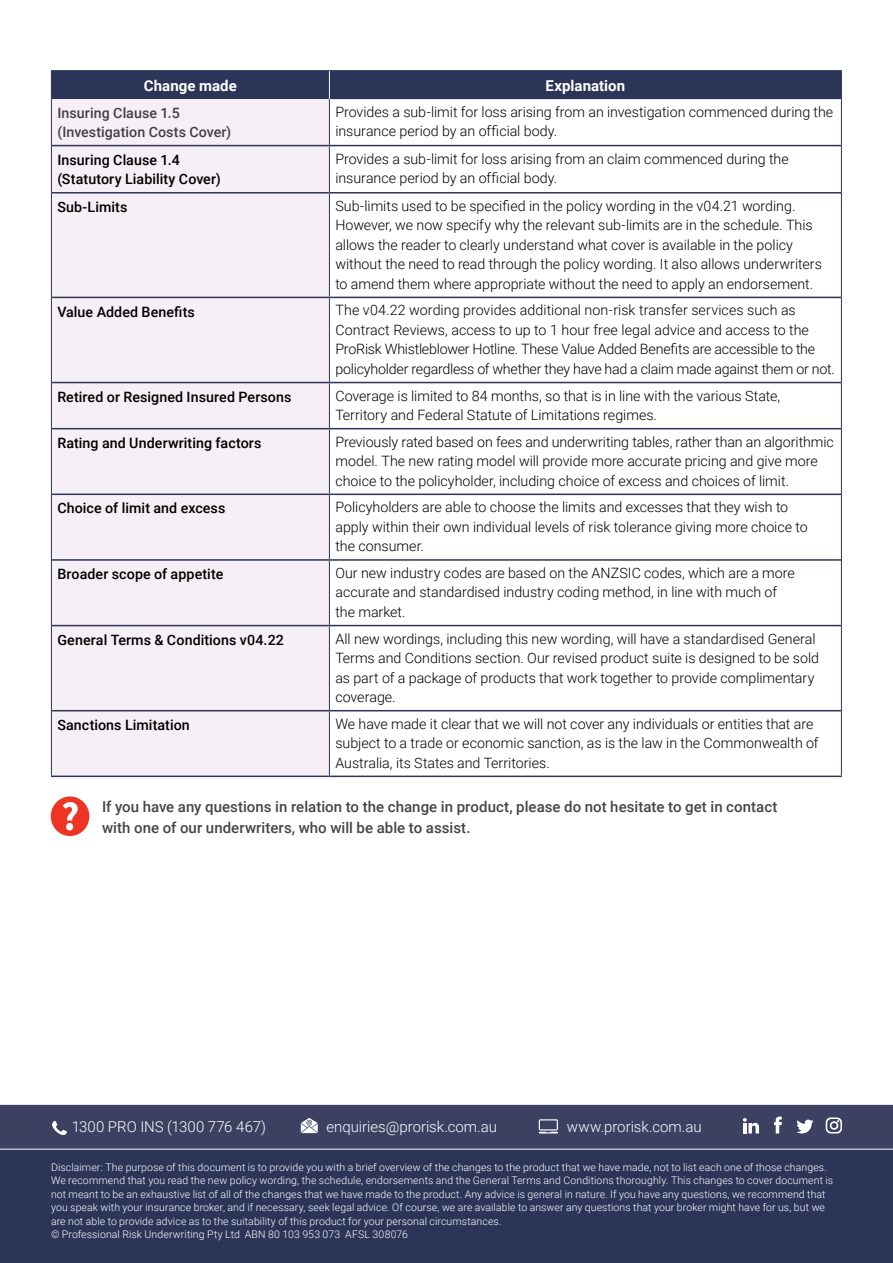
<style>
.page{position:relative;width:893px;height:1263px;background:#fff}
.page>*{position:absolute;margin:0;border:0;box-sizing:border-box;transform-origin:0 0}
.t1{font:500 15px/20.1px "Roboto";letter-spacing:.005em;color:#464547}
.t2{font:300 15px "Roboto";letter-spacing:-.005em;color:#fff}
.t3{font:700 15px "Roboto";letter-spacing:.005em;color:#fff}
.t4{font:300 14.25px/19.5px "Roboto";letter-spacing:-.005em;color:#000}
.t5{font:500 14.25px/19.5px "Roboto";letter-spacing:.005em;color:#000}
.t6{font:500 14.25px/19.5px "Roboto";letter-spacing:.005em;color:#414042}
.t7{font:300 10.5px/13.5px "Roboto";letter-spacing:.01em;color:#fff}
</style>
<div class="page">
<div style="left:52px;top:99px;width:277px;height:676px;background:#f6eff5"></div>
<hr style="left:51px;top:70px;width:278px;height:1px;background:#2c3558">
<hr style="left:329px;top:70px;width:513px;height:1px;background:#2c3558">
<div style="left:51px;top:71px;width:791px;height:28px;background:#2c3558"></div>
<hr style="left:51px;top:99px;width:1px;height:47px;background:#2c3558">
<hr style="left:51px;top:146px;width:1px;height:47px;background:#2c3558">
<hr style="left:51px;top:193px;width:1px;height:104px;background:#2c3558">
<hr style="left:51px;top:297px;width:1px;height:85px;background:#2c3558">
<hr style="left:51px;top:382px;width:1px;height:47px;background:#2c3558">
<hr style="left:51px;top:429px;width:1px;height:65px;background:#2c3558">
<hr style="left:51px;top:494px;width:1px;height:66px;background:#2c3558">
<hr style="left:51px;top:560px;width:1px;height:65px;background:#2c3558">
<hr style="left:51px;top:625px;width:1px;height:86px;background:#2c3558">
<hr style="left:51px;top:711px;width:1px;height:64px;background:#2c3558">
<hr style="left:52px;top:145px;width:277px;height:1px;background:#2c3558">
<hr style="left:52px;top:192px;width:277px;height:1px;background:#2c3558">
<hr style="left:52px;top:297px;width:277px;height:1px;background:#2c3558">
<hr style="left:52px;top:382px;width:277px;height:1px;background:#2c3558">
<hr style="left:52px;top:428px;width:277px;height:1px;background:#2c3558">
<hr style="left:52px;top:493px;width:277px;height:2px;background:#2c3558">
<hr style="left:52px;top:559px;width:277px;height:2px;background:#2c3558">
<hr style="left:52px;top:625px;width:277px;height:1px;background:#2c3558">
<hr style="left:52px;top:710px;width:277px;height:1px;background:#2c3558">
<hr style="left:51px;top:775px;width:278px;height:2px;background:#2c3558">
<hr style="left:329px;top:99px;width:1px;height:46px;background:#2c3558">
<hr style="left:329px;top:146px;width:1px;height:46px;background:#2c3558">
<hr style="left:329px;top:193px;width:1px;height:104px;background:#2c3558">
<hr style="left:329px;top:298px;width:1px;height:84px;background:#2c3558">
<hr style="left:329px;top:383px;width:1px;height:45px;background:#2c3558">
<hr style="left:329px;top:429px;width:1px;height:64px;background:#2c3558">
<hr style="left:329px;top:495px;width:1px;height:64px;background:#2c3558">
<hr style="left:329px;top:561px;width:1px;height:64px;background:#2c3558">
<hr style="left:329px;top:626px;width:1px;height:84px;background:#2c3558">
<hr style="left:329px;top:711px;width:1px;height:64px;background:#2c3558">
<hr style="left:329px;top:145px;width:512px;height:1px;background:#2c3558">
<hr style="left:329px;top:192px;width:512px;height:1px;background:#2c3558">
<hr style="left:329px;top:297px;width:512px;height:1px;background:#2c3558">
<hr style="left:329px;top:382px;width:512px;height:1px;background:#2c3558">
<hr style="left:329px;top:428px;width:512px;height:1px;background:#2c3558">
<hr style="left:329px;top:493px;width:512px;height:2px;background:#2c3558">
<hr style="left:329px;top:559px;width:512px;height:2px;background:#2c3558">
<hr style="left:329px;top:625px;width:512px;height:1px;background:#2c3558">
<hr style="left:329px;top:710px;width:512px;height:1px;background:#2c3558">
<hr style="left:329px;top:775px;width:513px;height:2px;background:#2c3558">
<hr style="left:841px;top:99px;width:1px;height:47px;background:#2c3558">
<hr style="left:841px;top:146px;width:1px;height:47px;background:#2c3558">
<hr style="left:841px;top:193px;width:1px;height:104px;background:#2c3558">
<hr style="left:841px;top:297px;width:1px;height:85px;background:#2c3558">
<hr style="left:841px;top:382px;width:1px;height:47px;background:#2c3558">
<hr style="left:841px;top:429px;width:1px;height:65px;background:#2c3558">
<hr style="left:841px;top:494px;width:1px;height:66px;background:#2c3558">
<hr style="left:841px;top:560px;width:1px;height:65px;background:#2c3558">
<hr style="left:841px;top:625px;width:1px;height:86px;background:#2c3558">
<hr style="left:841px;top:711px;width:1px;height:64px;background:#2c3558">
<svg style="left:51px;top:796px;width:38px;height:40px"></svg>
<div style="left:0;top:1149px;width:893px;height:114px;background:#2c3558"></div>
<svg style="left:0;top:1104px;width:893px;height:45px;background:#454969"></svg>
<p class="t3" style="left:144px;top:75px;width:95px">Change made</p>
<p class="t3" style="left:546px;top:75px;width:81px">Explanation</p>
<p class="t6" style="left:57px;top:102px;width:175px">Insuring Clause 1.5 (Investigation Costs Cover)</p>
<p class="t4" style="left:335px;top:101px;width:499px">Provides a sub-limit for loss arising from an investigation commenced during the insurance period by an official body.</p>
<p class="t5" style="left:57px;top:149px;width:165px">Insuring Clause 1.4 (Statutory Liability Cover)</p>
<p class="t4" style="left:335px;top:148px;width:455px">Provides a sub-limit for loss arising from an claim commenced during the insurance period by an official body.</p>
<p class="t5" style="left:57px;top:197px;width:72px">Sub-Limits</p>
<p class="t4" style="left:335px;top:196px;width:488px">Sub-limits used to be specified in the policy wording in the v04.21 wording.<br>However, we now specify why the relevant sub-limits are in the schedule. This allows the reader to clearly understand what cover is available in the policy without the need to read through the policy wording. It also allows underwriters to amend them where appropriate without the need to apply an endorsement.</p>
<p class="t5" style="left:57px;top:301px;width:139px">Value Added Benefits</p>
<p class="t4" style="left:335px;top:300px;width:501px">The v04.22 wording provides additional non-risk transfer services such as Contract Reviews, access to up to 1 hour free legal advice and access to the ProRisk Whistleblower Hotline. These Value Added Benefits are accessible to the policyholder regardless of whether they have had a claim made against them or not.</p>
<p class="t5" style="left:57px;top:386px;width:236px">Retired or Resigned Insured Persons</p>
<p class="t4" style="left:335px;top:385px;width:446px">Coverage is limited to 84 months, so that is in line with the various State,<br>Territory and Federal Statute of Limitations regimes.</p>
<p class="t5" style="left:57px;top:432px;width:206px">Rating and Underwriting factors</p>
<p class="t4" style="left:335px;top:431px;width:500px">Previously rated based on fees and underwriting tables, rather than an algorithmic model. The new rating model will provide more accurate pricing and give more choice to the policyholder, including choice of excess and choices of limit.</p>
<p class="t5" style="left:57px;top:498px;width:169px">Choice of limit and excess</p>
<p class="t4" style="left:335px;top:497px;width:474px">Policyholders are able to choose the limits and excesses that they wish to apply within their own individual levels of risk tolerance giving more choice to the consumer.</p>
<p class="t5" style="left:57px;top:564px;width:167px">Broader scope of appetite</p>
<p class="t4" style="left:335px;top:563px;width:461px">Our new industry codes are based on the ANZSIC codes, which are a more accurate and standardised industry coding method, in line with much of the market.</p>
<p class="t5" style="left:57px;top:629px;width:228px">General Terms &amp; Conditions v04.22</p>
<p class="t4" style="left:335px;top:628px;width:485px">All new wordings, including this new wording, will have a standardised General Terms and Conditions section. Our revised product suite is designed to be sold as part of a package of products that work together to provide complimentary coverage.</p>
<p class="t5" style="left:57px;top:714px;width:134px">Sanctions Limitation</p>
<p class="t4" style="left:335px;top:713px;width:485px">We have made it clear that we will not cover any individuals or entities that are subject to a trade or economic sanction, as is the law in the Commonwealth of<br>Australia, its States and Territories.</p>
<p class="t1" style="left:102px;top:796px;width:677px">If you have any questions in relation to the change in product, please do not hesitate to get in contact with one of our underwriters, who will be able to assist.</p>
<p class="t2" style="left:72px;top:1116px;width:196px">1300 PRO INS (1300 776 467)</p>
<p class="t2" style="left:326px;top:1116px;width:172px">enquiries@prorisk.com.au</p>
<p class="t2" style="left:567px;top:1116px;width:136px">www.prorisk.com.au</p>
<p class="t7" style="left:51px;top:1160px;width:784px">Disclaimer: The purpose of this document is to provide you with a brief overview of the changes to the product that we have made, not to list each one of those changes.<br>We recommend that you read the new policy wording, the schedule, endorsements and the General Terms and Conditions thoroughly. This changes to cover document is not meant to be an exhaustive list of all of the changes that we have made to the product. Any advice is general in nature. If you have any questions, we recommend that you speak with your insurance broker, and if necessary, seek legal advice. Of course, we are available to answer any questions that your broker might have for us, but we are not able to provide advice as to the suitability of this product for your personal circumstances.<br>© Professional Risk Underwriting Pty Ltd ABN 80 103 953 073 AFSL 308076</p>
</div>
